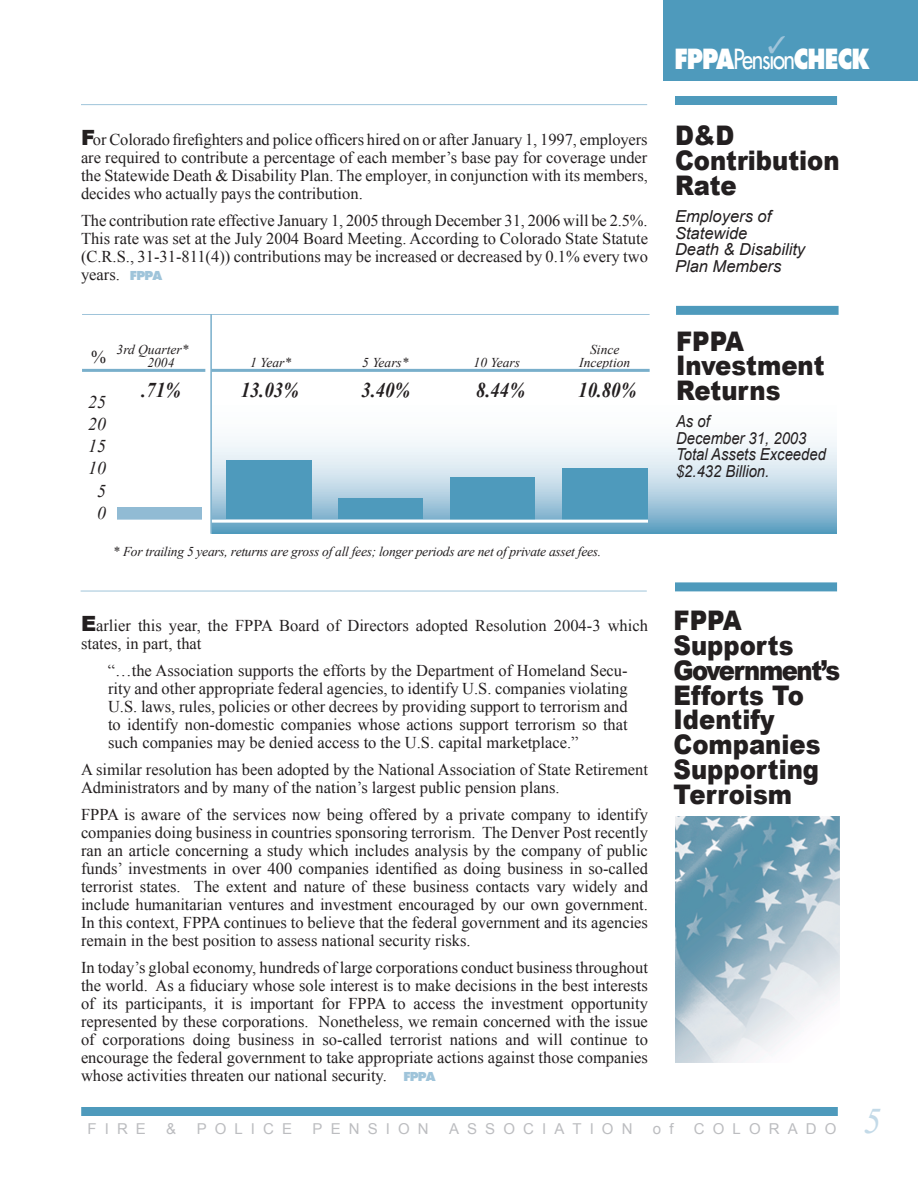
<style>
.page{position:relative;width:918px;height:1188px;background:#fff}
.page>*{position:absolute;margin:0;border:0;box-sizing:border-box;transform-origin:0 0}
.t1{font:italic 36px "Times New Roman";color:#c3dae8}
.t2{font:900 27px/24.8px "Arial";color:#231f20;scale:.9 1}
.t3{font:800 27px "Futura";letter-spacing:-.04em;color:#fff;scale:.82 1}
.t4{font:italic 700 21px "Times New Roman";color:#231f20;scale:.9 1}
.t5{font:italic 18px/22.2px "Times New Roman";color:#231f20;text-align:center}
.t6{font:18px "Times New Roman";color:#231f20}
.t7{font:16.5px/18px "Times New Roman";color:#231f20;text-align:justify}
.t8{font:italic 16.5px/16.5px "Arial";color:#231f20;scale:.9 1}
.t9{font:italic 16.5px/16.5px "Arial";color:#231f20}
.t10{font:15px "Arial";letter-spacing:.54em;color:#bcbdc0}
.t11{font:italic 13.5px "Times New Roman";letter-spacing:-.02em;color:#231f20}
.t12{font:italic 13.5px "Times New Roman";color:#231f20}
.s1{font-family:"Arial";font-weight:900;font-size:21px}
.s2{font-family:"Futura";font-weight:800;font-size:12px;color:#9fc4da}
.s3{font-weight:400}
</style>
<div class="page">
<svg style="left:212px;top:440px;width:625px;height:94px;background:#bbd6e5"></svg>
<div style="left:663px;top:0;width:255px;height:81px;background:#4e9abc"></div>
<div style="left:81px;top:1107px;width:757px;height:9px;background:#4e9abc"></div>
<hr style="left:81px;top:591px;width:566px;height:1px;background:#9fc4da">
<div style="left:675px;top:582px;width:162px;height:9px;background:#4e9abc"></div>
<hr style="left:81px;top:104px;width:566px;height:1px;background:#9fc4da">
<div style="left:675px;top:96px;width:162px;height:9px;background:#4e9abc"></div>
<hr style="left:82px;top:314px;width:568px;height:1px;background:#9fc4da">
<div style="left:676px;top:306px;width:163px;height:9px;background:#4e9abc"></div>
<hr style="left:82px;top:369px;width:568px;height:3px;background:#79afcb">
<div style="left:205px;top:335px;width:6px;height:208px;background:#fff"></div>
<div style="left:117px;top:507px;width:85px;height:14px;background:#91bbd4"></div>
<div style="left:338px;top:498px;width:85px;height:21px;background:#4e9abc"></div>
<div style="left:450px;top:477px;width:84px;height:43px;background:#4e9abc"></div>
<div style="left:226px;top:460px;width:85px;height:59px;background:#4e9abc"></div>
<div style="left:562px;top:468px;width:85px;height:51px;background:#4e9abc"></div>
<img style="left:675px;top:816px;width:165px;height:246px">
<hr style="left:111px;top:520px;width:537px;height:3px;background:#fff">
<hr style="left:210px;top:314px;width:2px;height:220px;background:#79afcb">
<p class="t7" style="left:81px;top:130px;width:569px"><span class="s1">F</span>or Colorado firefighters and police officers hired on or after January 1, 1997, employers are required to contribute a percentage of each member’s base pay for coverage under the Statewide Death &amp; Disability Plan. The employer, in conjunction with its members, decides who actually pays the contribution.</p>
<p class="t7" style="left:81px;top:211px;width:569px">The contribution rate effective January 1, 2005 through December 31, 2006 will be 2.5%.<br>This rate was set at the July 2004 Board Meeting. According to Colorado State Statute (C.R.S., 31-31-811(4)) contributions may be increased or decreased by 0.1% every two years. <span class="s2">FPPA</span></p>
<p class="t12" style="left:117px;top:340px;width:73px">3rd Quarter*</p>
<p class="t11" style="left:590px;top:340px;width:31px">Since</p>
<p class="t6" style="left:91px;top:345px;width:16px">%</p>
<p class="t11" style="left:147px;top:353px;width:28px">2004</p>
<p class="t11" style="left:250px;top:353px;width:43px">1 Year*</p>
<p class="t11" style="left:362px;top:353px;width:48px">5 Years*</p>
<p class="t11" style="left:474px;top:353px;width:48px">10 Years</p>
<p class="t12" style="left:579px;top:353px;width:52px">Inception</p>
<p class="t5" style="left:88px;top:390px;width:20px">25<br>20<br>15<br>10<br>5<br>0</p>
<p class="t4" style="left:142px;top:375px;width:45px">.71%</p>
<p class="t4" style="left:241px;top:375px;width:66px">13.03%</p>
<p class="t4" style="left:362px;top:375px;width:56px">3.40%</p>
<p class="t4" style="left:476px;top:375px;width:56px">8.44%</p>
<p class="t4" style="left:578px;top:375px;width:66px">10.80%</p>
<p class="t11" style="left:113px;top:542px;width:490px">* For trailing 5 years, returns are gross of all fees; longer periods are net of private asset fees.</p>
<p class="t7" style="left:81px;top:616px;width:569px"><span class="s1">E</span>arlier this year, the FPPA Board of Directors adopted Resolution 2004-3 which states, in part, that</p>
<p class="t7" style="left:108px;top:661px;width:521px">“…the Association supports the efforts by the Department of Homeland Secu&shy;rity and other appropriate federal agencies, to identify U.S. companies violating U.S. laws, rules, policies or other decrees by providing support to terrorism and to identify non-domestic companies whose actions support terrorism so that such companies may be denied access to the U.S. capital marketplace.”</p>
<p class="t7" style="left:81px;top:760px;width:569px">A similar resolution has been adopted by the National Association of State Retirement<br>Administrators and by many of the nation’s largest public pension plans.</p>
<p class="t7" style="left:81px;top:805px;width:569px">FPPA is aware of the services now being offered by a private company to identify companies doing business in countries sponsoring terrorism. The Denver Post recently ran an article concerning a study which includes analysis by the company of public funds’ investments in over 400 companies identified as doing business in so-called terrorist states. The extent and nature of these business contacts vary widely and include humanitarian ventures and investment encouraged by our own government.<br>In this context, FPPA continues to believe that the federal government and its agencies remain in the best position to assess national security risks.</p>
<p class="t7" style="left:81px;top:958px;width:569px">In today’s global economy, hundreds of large corporations conduct business throughout the world. As a fiduciary whose sole interest is to make decisions in the best interests of its participants, it is important for FPPA to access the investment opportunity represented by these corporations. Nonetheless, we remain concerned with the issue of corporations doing business in so-called terrorist nations and will continue to encourage the federal government to take appropriate actions against those companies whose activities threaten our national security. <span class="s2">FPPA</span></p>
<h2 class="t3" style="left:674px;top:42px;width:239px">FPPA<span class="s3">Pension</span>CHECK</h2>
<h2 class="t2" style="left:675px;top:123px;width:185px">D&amp;D<br>Contribution<br>Rate</h2>
<p class="t9" style="left:675px;top:208px;width:132px">Employers of<br>Statewide<br>Death &amp; Disability<br>Plan Members</p>
<h2 class="t2" style="left:676px;top:328px;width:167px">FPPA<br>Investment<br>Returns</h2>
<p class="t8" style="left:676px;top:414px;width:168px">As of<br>December 31, 2003<br>Total Assets Exceeded $2.432 Billion.</p>
<h2 class="t2" style="left:673px;top:607px;width:187px">FPPA<br>Supports<br>Government’s<br>Efforts To<br>Identify<br>Companies<br>Supporting<br>Terroism</h2>
<p class="t10" style="left:87px;top:1119px;width:60px">FIRE</p>
<p class="t10" style="left:166px;top:1119px;width:12px">&amp;</p>
<p class="t10" style="left:197px;top:1119px;width:97px">POLICE</p>
<p class="t10" style="left:313px;top:1119px;width:118px">PENSION</p>
<p class="t10" style="left:449px;top:1119px;width:185px">ASSOCIATION</p>
<p class="t10" style="left:653px;top:1119px;width:22px">o f</p>
<p class="t10" style="left:694px;top:1119px;width:144px">COLORADO</p>
<h1 class="t1" style="left:863px;top:1096px;width:19px">5</h1>
</div>
